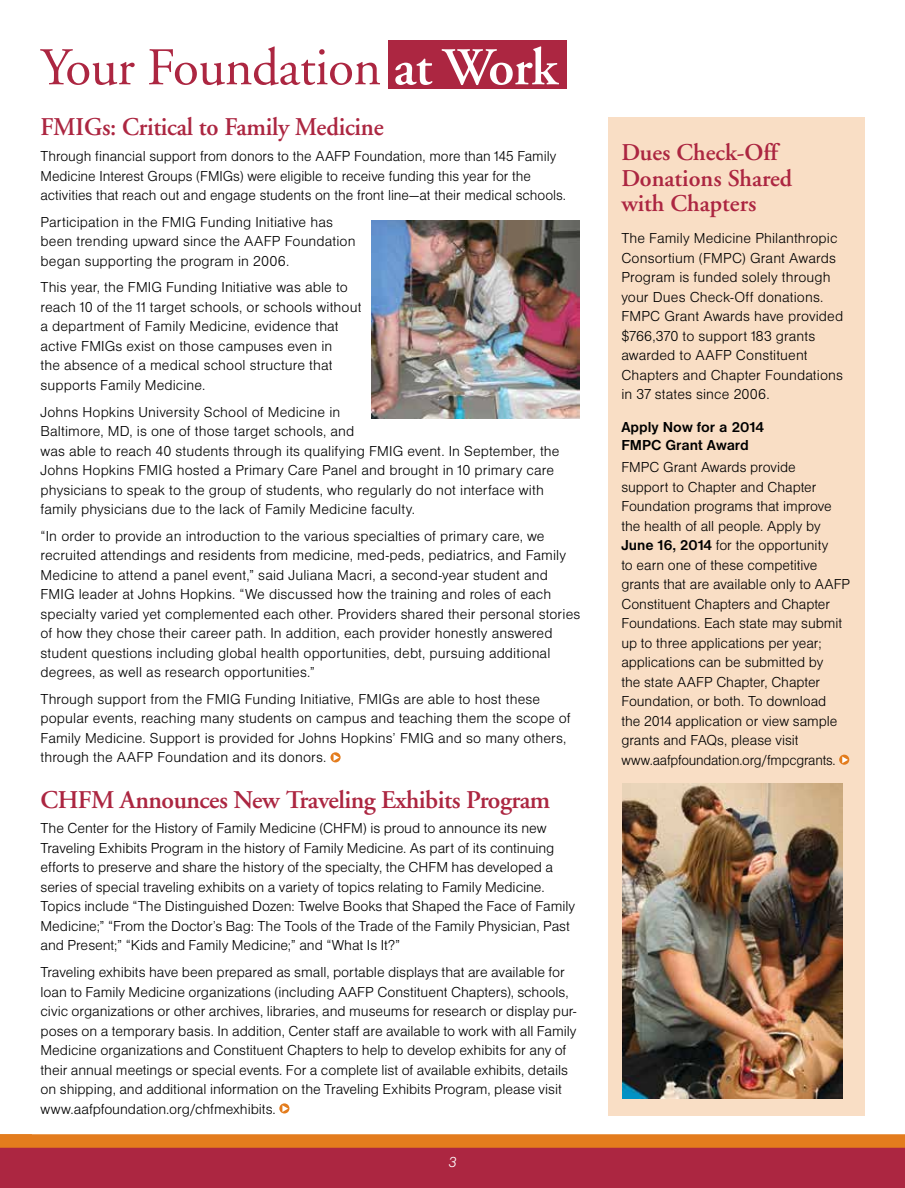
<style>
.page{position:relative;width:905px;height:1188px;background:#fff}
.page>*{position:absolute;margin:0;border:0;box-sizing:border-box;transform-origin:0 0}
.t1{font:52.95px "Adobe Garamond";letter-spacing:-.01em;color:#ac2641}
.t2{font:600 25.5px "Adobe Garamond";letter-spacing:-.02em;color:#ac2641}
.t3{font:600 25.5px "Adobe Garamond";letter-spacing:-.02em;color:#ac2641;scale:.96 1}
.t4{font:600 24px/25.5px "Adobe Garamond";color:#ac2641}
.t5{font:15px/19.5px "Nimbus San D Ligh";color:#000}
.t6{font:700 15px/18px "Nimbus San D";color:#000}
.t7{font:15px "Nimbus San D Ligh Ital";color:#fff}
.s1{font-weight:600;color:#fff}
.s2{font-family:"Nimbus San D";font-weight:700}
</style>
<div class="page">
<div style="left:608px;top:117px;width:256px;height:999px;background:#f9dec5"></div>
<svg style="left:839px;top:755px;width:10px;height:10px"></svg>
<svg style="left:842px;top:756px;width:6px;height:7px"></svg>
<div style="left:0;top:1142px;width:904px;height:46px;background:#ac2641"></div>
<div style="left:0;top:1134px;width:904px;height:14px;background:#e37c1d"></div>
<div style="left:388px;top:40px;width:178px;height:49px;background:#ac2641"></div>
<svg style="left:330px;top:752px;width:10px;height:10px"></svg>
<svg style="left:333px;top:754px;width:6px;height:7px"></svg>
<svg style="left:279px;top:1103px;width:10px;height:11px"></svg>
<svg style="left:282px;top:1105px;width:6px;height:7px"></svg>
<img style="left:372px;top:220px;width:208px;height:199px">
<img style="left:622px;top:783px;width:220px;height:315px">
<h1 class="t1" style="left:40px;top:39px;width:518px">Your Foundation <span class="s1">at Work</span></h1>
<h2 class="t3" style="left:40px;top:113px;width:359px">FMIGs: Critical to Family Medicine</h2>
<p class="t5" style="left:40px;top:146px;width:527px">Through financial support from donors to the AAFP Foundation, more than 145 Family<br>Medicine Interest Groups (FMIGs) were eligible to receive funding this year for the activities that reach out and engage students on the front line—at their medical schools.</p>
<p class="t5" style="left:40px;top:212px;width:316px">Participation in the FMIG Funding Initiative has been trending upward since the AAFP Foundation began supporting the program in 2006.</p>
<p class="t5" style="left:40px;top:278px;width:322px">This year, the FMIG Funding Initiative was able to reach 10 of the 11 target schools, or schools without a department of Family Medicine, evidence that active FMIGs exist on those campuses even in<br>the absence of a medical school structure that supports Family Medicine.</p>
<p class="t5" style="left:40px;top:402px;width:520px">Johns Hopkins University School of Medicine in<br>Baltimore, MD, is one of those target schools, and<br>was able to reach 40 students through its qualifying FMIG event. In September, the Johns Hopkins FMIG hosted a Primary Care Panel and brought in 10 primary care physicians to speak to the group of students, who regularly do not interface with family physicians due to the lack of Family Medicine faculty.</p>
<p class="t5" style="left:40px;top:526px;width:541px">“In order to provide an introduction to the various specialties of primary care, we recruited attendings and residents from medicine, med-peds, pediatrics, and Family Medicine to attend a panel event,” said Juliana Macri, a second-year student and FMIG leader at Johns Hopkins. “We discussed how the training and roles of each specialty varied yet complemented each other. Providers shared their personal stories of how they chose their career path. In addition, each provider honestly answered student questions including global health opportunities, debt, pursuing additional degrees, as well as research opportunities.”</p>
<p class="t5" style="left:40px;top:689px;width:531px">Through support from the FMIG Funding Initiative, FMIGs are able to host these popular events, reaching many students on campus and teaching them the scope of Family Medicine. Support is provided for Johns Hopkins’ FMIG and so many others, through the AAFP Foundation and its donors.</p>
<h2 class="t2" style="left:40px;top:786px;width:511px">CHFM Announces New Traveling Exhibits Program</h2>
<p class="t5" style="left:40px;top:819px;width:536px">The Center for the History of Family Medicine (CHFM) is proud to announce its new Traveling Exhibits Program in the history of Family Medicine. As part of its continuing efforts to preserve and share the history of the specialty, the CHFM has developed a series of special traveling exhibits on a variety of topics relating to Family Medicine.<br>Topics include “The Distinguished Dozen: Twelve Books that Shaped the Face of Family Medicine;” “From the Doctor’s Bag: The Tools of the Trade of the Family Physician, Past and Present;” “Kids and Family Medicine;” and “What Is It?”</p>
<p class="t5" style="left:40px;top:962px;width:537px">Traveling exhibits have been prepared as small, portable displays that are available for loan to Family Medicine organizations (including AAFP Constituent Chapters), schools, civic organizations or other archives, libraries, and museums for research or display pur&shy;poses on a temporary basis. In addition, Center staff are available to work with all Family Medicine organizations and Constituent Chapters to help to develop exhibits for any of their annual meetings or special events. For a complete list of available exhibits, details on shipping, and additional information on the Traveling Exhibits Program, please visit www.aafpfoundation.org/chfmexhibits.</p>
<p class="t7" style="left:448px;top:1153px;width:9px">3</p>
<h3 class="t4" style="left:621px;top:140px;width:172px">Dues Check-Off<br>Donations Shared with Chapters</h3>
<p class="t5" style="left:621px;top:228px;width:223px">The Family Medicine Philanthropic<br>Consortium (FMPC) Grant Awards<br>Program is funded solely through your Dues Check-Off donations.<br>FMPC Grant Awards have provided $766,370 to support 183 grants awarded to AAFP Constituent<br>Chapters and Chapter Foundations in 37 states since 2006.</p>
<p class="t6" style="left:621px;top:418px;width:144px">Apply Now for a 2014<br>FMPC Grant Award</p>
<p class="t5" style="left:621px;top:457px;width:230px">FMPC Grant Awards provide<br>support to Chapter and Chapter Foundation programs that improve the health of all people. Apply by <span class="s2">June 16, 2014</span> for the opportunity<br>to earn one of these competitive grants that are available only to AAFP Constituent Chapters and Chapter Foundations. Each state may submit up to three applications per year; applications can be submitted by<br>the state AAFP Chapter, Chapter Foundation, or both. To download<br>the 2014 application or view sample grants and FAQs, please visit www.aafpfoundation.org/fmpcgrants.</p>
</div>
